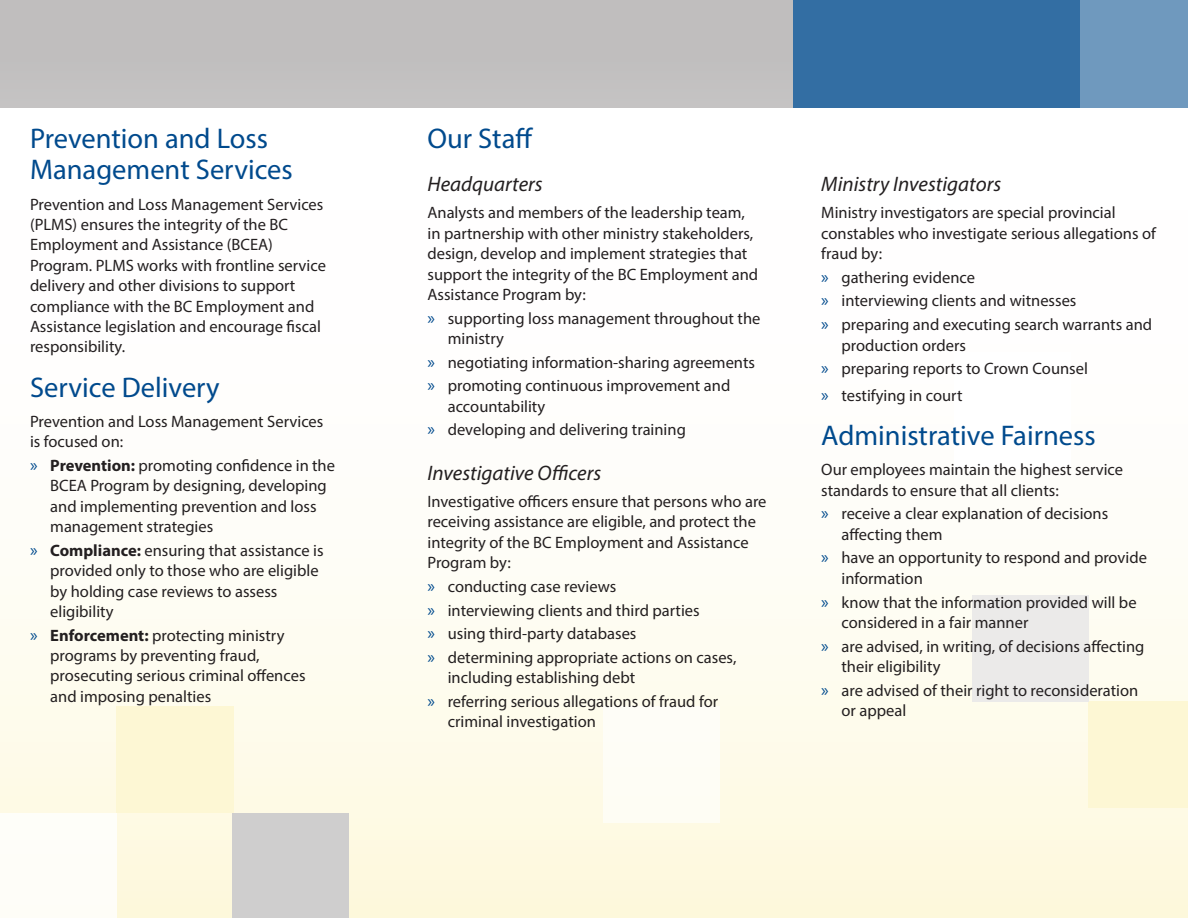
<style>
.page{position:relative;width:1188px;height:918px;background:#fff}
.page>*{position:absolute;margin:0;border:0;box-sizing:border-box;transform-origin:0 0}
.H2_i{font:28.5px/31.5px "Myriad Pro";color:#004a8d}
.H3i{font:italic 21px "Myriad Pro";color:#231f20}
.body_txt_nsb{font:16.5px/20.4px "Myriad Pro";color:#231f20}
.s1{font-size:18px;color:#004a8d}
.s2{font-weight:700}
</style>
<div class="page">
<div style="left:0;top:0;width:793px;height:108px;background:#c0bebe"></div>
<svg style="left:0;top:590px;width:1188px;height:328px"></svg>
<div style="left:603px;top:706px;width:117px;height:118px;background:#fefdf6"></div>
<div style="left:232px;top:813px;width:118px;height:105px;background:#cfcece"></div>
<div style="left:116px;top:706px;width:117px;height:107px;background:#fdf7d4"></div>
<div style="left:1089px;top:701px;width:99px;height:106px;background:#fdf7d4"></div>
<div style="left:972px;top:595px;width:117px;height:106px;background:#ebeae9"></div>
<div style="left:0;top:813px;width:117px;height:105px;background:#fefdf8"></div>
<div style="left:793px;top:0;width:395px;height:108px;background:#336ea3"></div>
<div style="left:1080px;top:0;width:108px;height:108px;background:#6f99be"></div>
<p class="H2_i" style="left:30px;top:122px;width:264px">Prevention and Loss<br>Management Services</p>
<p class="body_txt_nsb" style="left:30px;top:194px;width:298px">Prevention and Loss Management Services (PLMS) ensures the integrity of the BC Employment and Assistance (BCEA)<br>Program. PLMS works with frontline service delivery and other divisions to support compliance with the BC Employment and Assistance legislation and encourage fiscal responsibility.</p>
<p class="H2_i" style="left:30px;top:371px;width:191px">Service Delivery</p>
<p class="body_txt_nsb" style="left:30px;top:411px;width:295px">Prevention and Loss Management Services is focused on:</p>
<p class="body_txt_nsb" style="left:50px;top:455px;width:286px;text-indent:-20px"><span class="s1">»</span> <span class="s2">Prevention:</span> promoting confidence in the BCEA Program by designing, developing and implementing prevention and loss management strategies</p>
<p class="body_txt_nsb" style="left:50px;top:540px;width:275px;text-indent:-20px"><span class="s1">»</span> <span class="s2">Compliance:</span> ensuring that assistance is provided only to those who are eligible by holding case reviews to assess eligibility</p>
<p class="body_txt_nsb" style="left:50px;top:625px;width:257px;text-indent:-20px"><span class="s1">»</span> <span class="s2">Enforcement:</span> protecting ministry programs by preventing fraud, prosecuting serious criminal offences and imposing penalties</p>
<p class="H2_i" style="left:428px;top:122px;width:107px">Our Staff</p>
<p class="H3i" style="left:428px;top:171px;width:117px">Headquarters</p>
<p class="body_txt_nsb" style="left:428px;top:202px;width:332px">Analysts and members of the leadership team, in partnership with other ministry stakeholders, design, develop and implement strategies that support the integrity of the BC Employment and Assistance Program by:</p>
<p class="body_txt_nsb" style="left:448px;top:308px;width:314px;text-indent:-20px"><span class="s1">»</span> supporting loss management throughout the ministry</p>
<p class="body_txt_nsb" style="left:428px;top:352px;width:329px"><span class="s1">»</span> negotiating information-sharing agreements</p>
<p class="body_txt_nsb" style="left:448px;top:375px;width:284px;text-indent:-20px"><span class="s1">»</span> promoting continuous improvement and accountability</p>
<p class="body_txt_nsb" style="left:428px;top:419px;width:260px"><span class="s1">»</span> developing and delivering training</p>
<p class="H3i" style="left:428px;top:460px;width:175px">Investigative Officers</p>
<p class="body_txt_nsb" style="left:428px;top:491px;width:341px">Investigative officers ensure that persons who are receiving assistance are eligible, and protect the integrity of the BC Employment and Assistance Program by:</p>
<p class="body_txt_nsb" style="left:428px;top:576px;width:190px"><span class="s1">»</span> conducting case reviews</p>
<p class="body_txt_nsb" style="left:428px;top:600px;width:274px"><span class="s1">»</span> interviewing clients and third parties</p>
<p class="body_txt_nsb" style="left:428px;top:623px;width:210px"><span class="s1">»</span> using third-party databases</p>
<p class="body_txt_nsb" style="left:448px;top:647px;width:290px;text-indent:-20px"><span class="s1">»</span> determining appropriate actions on cases, including establishing debt</p>
<p class="body_txt_nsb" style="left:448px;top:691px;width:272px;text-indent:-20px"><span class="s1">»</span> referring serious allegations of fraud for criminal investigation</p>
<p class="H3i" style="left:821px;top:171px;width:181px">Ministry Investigators</p>
<p class="body_txt_nsb" style="left:821px;top:202px;width:336px">Ministry investigators are special provincial constables who investigate serious allegations of fraud by:</p>
<p class="body_txt_nsb" style="left:821px;top:267px;width:155px"><span class="s1">»</span> gathering evidence</p>
<p class="body_txt_nsb" style="left:821px;top:290px;width:257px"><span class="s1">»</span> interviewing clients and witnesses</p>
<p class="body_txt_nsb" style="left:842px;top:314px;width:312px;text-indent:-20px"><span class="s1">»</span> preparing and executing search warrants and production orders</p>
<p class="body_txt_nsb" style="left:821px;top:358px;width:268px"><span class="s1">»</span> preparing reports to Crown Counsel</p>
<p class="body_txt_nsb" style="left:821px;top:385px;width:143px"><span class="s1">»</span> testifying in court</p>
<p class="H2_i" style="left:821px;top:420px;width:276px">Administrative Fairness</p>
<p class="body_txt_nsb" style="left:821px;top:459px;width:303px">Our employees maintain the highest service standards to ensure that all clients:</p>
<p class="body_txt_nsb" style="left:842px;top:503px;width:268px;text-indent:-20px"><span class="s1">»</span> receive a clear explanation of decisions affecting them</p>
<p class="body_txt_nsb" style="left:842px;top:547px;width:307px;text-indent:-20px"><span class="s1">»</span> have an opportunity to respond and provide information</p>
<p class="body_txt_nsb" style="left:842px;top:592px;width:297px;text-indent:-20px"><span class="s1">»</span> know that the information provided will be considered in a fair manner</p>
<p class="body_txt_nsb" style="left:842px;top:636px;width:304px;text-indent:-20px"><span class="s1">»</span> are advised, in writing, of decisions affecting their eligibility</p>
<p class="body_txt_nsb" style="left:842px;top:680px;width:298px;text-indent:-20px"><span class="s1">»</span> are advised of their right to reconsideration or appeal</p>
</div>
